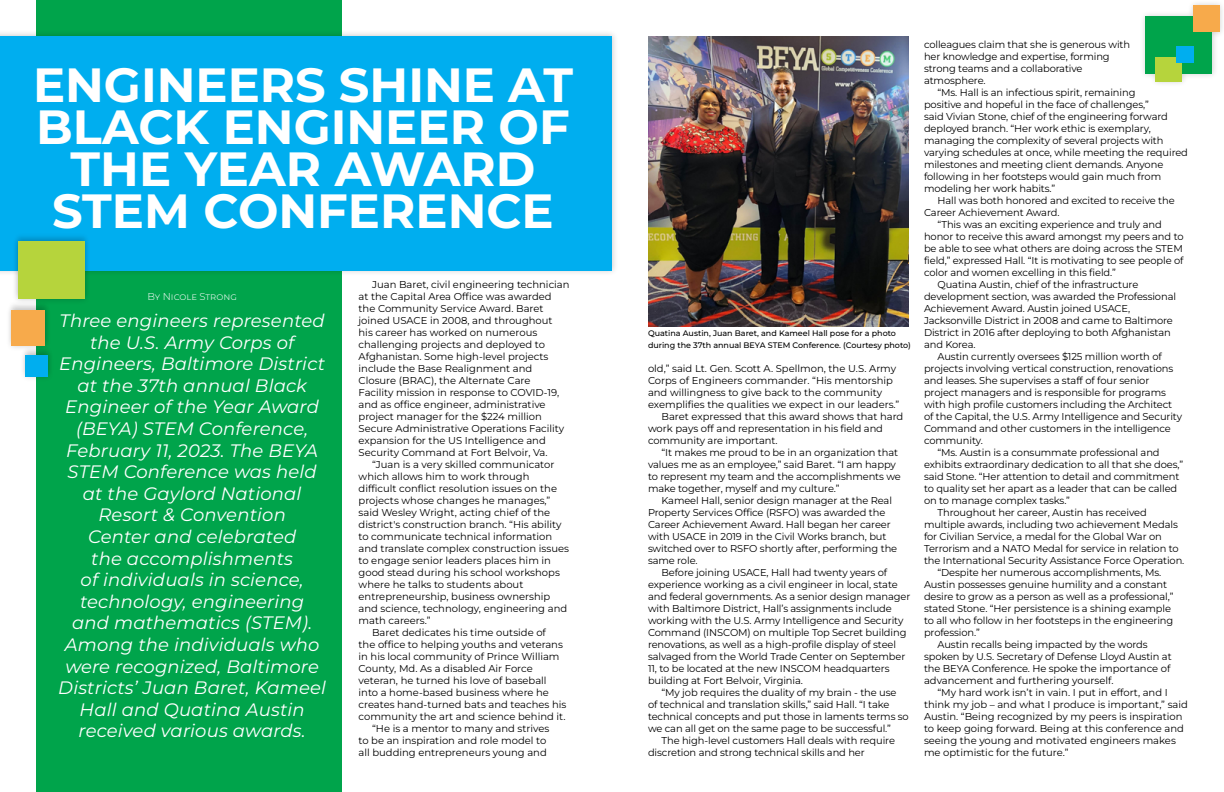
<style>
.page{position:relative;width:1224px;height:792px;background:#fff}
.page>*{position:absolute;margin:0;border:0;box-sizing:border-box;transform-origin:0 0}
.t1{font:700 48px/42px "Montserrat";color:#fff;text-align:center}
.t2{font:italic 18px/21.6px "Montserrat";letter-spacing:.01em;color:#fff;text-align:center}
.BODY_TEXT{font:10px/12px "Montserrat";letter-spacing:-.01em;color:#000}
.CUTLINE{font:300 10px "Montserrat";color:#fff}
.CUTLINE-2{font:500 8px/12px "Montserrat";color:#000}
</style>
<div class="page">
<div style="left:1139px;top:0;width:85px;height:87px;background:#000;opacity:.2"></div>
<div style="left:1145px;top:16px;width:67px;height:58px;background:#00a44b"></div>
<div style="left:1193px;top:5px;width:26px;height:27px;background:#f7aa4b"></div>
<div style="left:1156px;top:57px;width:26px;height:24px;background:#b6d43c"></div>
<div style="left:1176px;top:47px;width:18px;height:16px;background:#00aeef"></div>
<div style="left:36px;top:0;width:305px;height:792px;background:#00a44b"></div>
<div style="left:0;top:29px;width:619px;height:248px;background:#000;opacity:.2"></div>
<div style="left:0;top:36px;width:612px;height:234px;background:#00aeef"></div>
<div style="left:11px;top:235px;width:80px;height:70px;background:#000;opacity:.2"></div>
<div style="left:18px;top:242px;width:67px;height:57px;background:#b6d43c"></div>
<div style="left:7px;top:300px;width:43px;height:46px;background:#000;opacity:.1"></div>
<div style="left:5px;top:304px;width:47px;height:48px;background:#000;opacity:.2"></div>
<div style="left:12px;top:310px;width:33px;height:36px;background:#f7aa4b"></div>
<div style="left:21px;top:345px;width:32px;height:32px;background:#000;opacity:.1"></div>
<div style="left:20px;top:349px;width:34px;height:34px;background:#000;opacity:.2"></div>
<div style="left:26px;top:355px;width:22px;height:21px;background:#00aeef"></div>
<img style="left:648px;top:36px;width:261px;height:291px">
<p class="t1" style="left:33px;top:63px;width:542px">ENGINEERS SHINE AT<br>BLACK ENGINEER OF<br>THE YEAR AWARD<br>STEM CONFERENCE</p>
<p class="CUTLINE" style="left:147px;top:289px;width:91px">By Nicole Strong</p>
<p class="t2" style="left:58px;top:309px;width:269px">Three engineers represented the U.S. Army Corps of<br>Engineers, Baltimore District at the 37th annual Black<br>Engineer of the Year Award (BEYA) STEM Conference,<br>February 11, 2023. The BEYA<br>STEM Conference was held at the Gaylord National<br>Resort &amp; Convention<br>Center and celebrated<br>the accomplishments<br>of individuals in science, technology, engineering<br>and mathematics (STEM).<br>Among the individuals who were recognized, Baltimore<br>Districts’ Juan Baret, Kameel<br>Hall and Quatina Austin received various awards.</p>
<p class="BODY_TEXT" style="left:359px;top:278px;width:213px;text-indent:14px">Juan Baret, civil engineering technician at the Capital Area Office was awarded the Community Service Award. Baret joined USACE in 2008, and throughout<br>his career has worked on numerous challenging projects and deployed to Afghanistan. Some high-level projects include the Base Realignment and Closure (BRAC), the Alternate Care<br>Facility mission in response to COVID-19, and as office engineer, administrative project manager for the $224 million Secure Administrative Operations Facility expansion for the US Intelligence and Security Command at Fort Belvoir, Va.</p>
<p class="BODY_TEXT" style="left:359px;top:458px;width:212px;text-indent:14px">“Juan is a very skilled communicator which allows him to work through difficult conflict resolution issues on the projects whose changes he manages,” said Wesley Wright, acting chief of the district's construction branch. “His ability to communicate technical information and translate complex construction issues to engage senior leaders places him in good stead during his school workshops where he talks to students about entrepreneurship, business ownership and science, technology, engineering and math careers.”</p>
<p class="BODY_TEXT" style="left:359px;top:626px;width:209px;text-indent:14px">Baret dedicates his time outside of<br>the office to helping youths and veterans in his local community of Prince William County, Md. As a disabled Air Force veteran, he turned his love of baseball into a home-based business where he creates hand-turned bats and teaches his community the art and science behind it.</p>
<p class="BODY_TEXT" style="left:359px;top:722px;width:192px;text-indent:14px">“He is a mentor to many and strives to be an inspiration and role model to all budding entrepreneurs young and</p>
<p class="CUTLINE-2" style="left:648px;top:327px;width:264px">Quatina Austin, Juan Baret, and Kameel Hall pose for a photo during the 37th annual BEYA STEM Conference. (Courtesy photo)</p>
<p class="BODY_TEXT" style="left:648px;top:362px;width:253px">old,” said Lt. Gen. Scott A. Spellmon, the U.S. Army Corps of Engineers commander. “His mentorship and willingness to give back to the community exemplifies the qualities we expect in our leaders.”</p>
<p class="BODY_TEXT" style="left:648px;top:410px;width:257px;text-indent:14px">Baret expressed that this award shows that hard work pays off and representation in his field and community are important.</p>
<p class="BODY_TEXT" style="left:648px;top:446px;width:254px;text-indent:14px">“It makes me proud to be in an organization that values me as an employee,” said Baret. “I am happy to represent my team and the accomplishments we make together, myself and my culture.”</p>
<p class="BODY_TEXT" style="left:648px;top:494px;width:251px;text-indent:14px">Kameel Hall, senior design manager at the Real Property Services Office (RSFO) was awarded the Career Achievement Award. Hall began her career with USACE in 2019 in the Civil Works branch, but switched over to RSFO shortly after, performing the same role.</p>
<p class="BODY_TEXT" style="left:648px;top:566px;width:264px;text-indent:14px">Before joining USACE, Hall had twenty years of experience working as a civil engineer in local, state and federal governments. As a senior design manager with Baltimore District, Hall’s assignments include working with the U.S. Army Intelligence and Security Command (INSCOM) on multiple Top Secret building renovations, as well as a high-profile display of steel salvaged from the World Trade Center on September 11, to be located at the new INSCOM headquarters building at Fort Belvoir, Virginia.</p>
<p class="BODY_TEXT" style="left:648px;top:686px;width:262px;text-indent:14px">“My job requires the duality of my brain - the use<br>of technical and translation skills,” said Hall. “I take technical concepts and put those in laments terms so we can all get on the same page to be successful.”</p>
<p class="BODY_TEXT" style="left:648px;top:734px;width:248px;text-indent:14px">The high-level customers Hall deals with require discretion and strong technical skills and her</p>
<p class="BODY_TEXT" style="left:924px;top:38px;width:208px">colleagues claim that she is generous with her knowledge and expertise, forming strong teams and a collaborative atmosphere.</p>
<p class="BODY_TEXT" style="left:924px;top:86px;width:266px;text-indent:14px">“Ms. Hall is an infectious spirit, remaining<br>positive and hopeful in the face of challenges,”<br>said Vivian Stone, chief of the engineering forward deployed branch. “Her work ethic is exemplary, managing the complexity of several projects with varying schedules at once, while meeting the required milestones and meeting client demands. Anyone following in her footsteps would gain much from modeling her work habits.”</p>
<p class="BODY_TEXT" style="left:924px;top:194px;width:252px;text-indent:14px">Hall was both honored and excited to receive the<br>Career Achievement Award.</p>
<p class="BODY_TEXT" style="left:924px;top:218px;width:261px;text-indent:14px">“This was an exciting experience and truly and honor to receive this award amongst my peers and to be able to see what others are doing across the STEM field,” expressed Hall. “It is motivating to see people of color and women excelling in this field.”</p>
<p class="BODY_TEXT" style="left:924px;top:278px;width:254px;text-indent:14px">Quatina Austin, chief of the infrastructure development section, was awarded the Professional Achievement Award. Austin joined USACE, Jacksonville District in 2008 and came to Baltimore District in 2016 after deploying to both Afghanistan and Korea.</p>
<p class="BODY_TEXT" style="left:924px;top:350px;width:260px;text-indent:14px">Austin currently oversees $125 million worth of projects involving vertical construction, renovations and leases. She supervises a staff of four senior project managers and is responsible for programs with high profile customers including the Architect of the Capital, the U.S. Army Intelligence and Security Command and other customers in the intelligence community.</p>
<p class="BODY_TEXT" style="left:924px;top:446px;width:261px;text-indent:14px">“Ms. Austin is a consummate professional and exhibits extraordinary dedication to all that she does,” said Stone. “Her attention to detail and commitment to quality set her apart as a leader that can be called on to manage complex tasks.”</p>
<p class="BODY_TEXT" style="left:924px;top:506px;width:262px;text-indent:14px">Throughout her career, Austin has received multiple awards, including two achievement Medals for Civilian Service, a medal for the Global War on Terrorism and a NATO Medal for service in relation to the International Security Assistance Force Operation.</p>
<p class="BODY_TEXT" style="left:924px;top:566px;width:251px;text-indent:14px">“Despite her numerous accomplishments, Ms.<br>Austin possesses genuine humility and a constant desire to grow as a person as well as a professional,” stated Stone. “Her persistence is a shining example to all who follow in her footsteps in the engineering profession.”</p>
<p class="BODY_TEXT" style="left:924px;top:638px;width:249px;text-indent:14px">Austin recalls being impacted by the words spoken by U.S. Secretary of Defense Lloyd Austin at the BEYA Conference. He spoke the importance of advancement and furthering yourself.</p>
<p class="BODY_TEXT" style="left:924px;top:686px;width:265px;text-indent:14px">“My hard work isn’t in vain. I put in effort, and I think my job – and what I produce is important,” said Austin. “Being recognized by my peers is inspiration to keep going forward. Being at this conference and seeing the young and motivated engineers makes me optimistic for the future.”</p>
</div>
